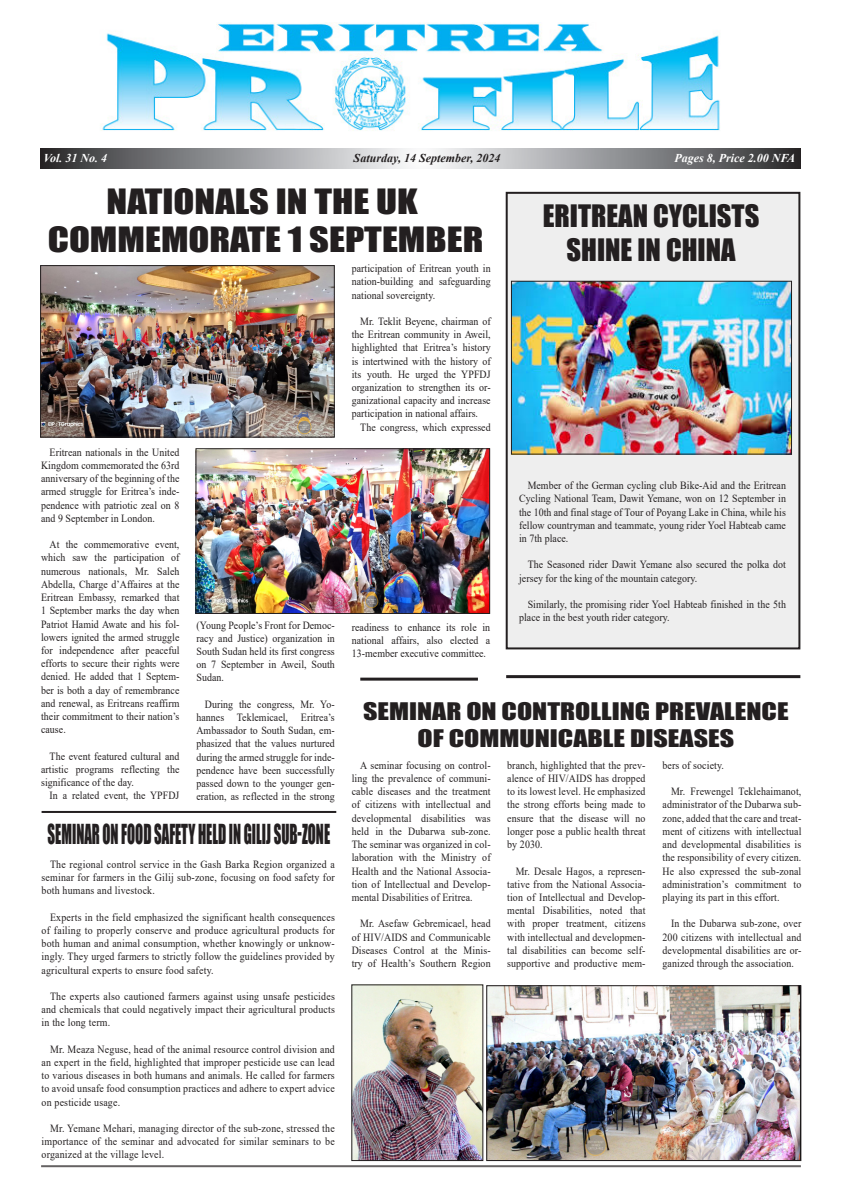
<style>
.page{position:relative;width:842px;height:1191px;background:#fff}
.page>*{position:absolute;margin:0;border:0;box-sizing:border-box;transform-origin:0 0}
.t1{font:32px "Impact";color:#231f20;scale:1.2 1}
.t2{font:28.4px "Impact";color:#231f20}
.t3{font:25.3px "Impact";color:#231f20;scale:.59 1}
.t4{font:22.3px/26.7px "Impact";color:#231f20;text-align:center;scale:1.25 1}
.t5{font:italic 700 12px "Times New Roman";color:#fff}
.t6{font:italic 700 12px "Times New Roman";color:#231f20}
.t7{font:11px/13.2px "Times New Roman";letter-spacing:.005em;color:#231f20;text-align:justify;scale:.9 1}
</style>
<div class="page">
<div style="left:507px;top:193px;width:292px;height:455px;background:#eee"></div>
<div style="left:506px;top:192px;width:294px;height:457px;border:2px solid #231f20"></div>
<svg style="left:41px;top:149px;width:760px;height:19px;background:#949497"></svg>
<hr style="left:41px;top:1165px;width:760px;height:2px;background:#231f20">
<img style="left:101px;top:22px;width:619px;height:109px">
<img style="left:42px;top:267px;width:291px;height:168px">
<div style="left:40px;top:265px;width:295px;height:172px;border:1px solid #231f20"></div>
<img style="left:197px;top:450px;width:291px;height:162px">
<div style="left:195px;top:448px;width:295px;height:166px;border:1px solid #231f20"></div>
<img style="left:488px;top:987px;width:311px;height:172px">
<div style="left:486px;top:985px;width:315px;height:176px;border:1px solid #231f20"></div>
<img style="left:353px;top:986px;width:128px;height:173px">
<div style="left:351px;top:984px;width:132px;height:177px;border:1px solid #231f20"></div>
<hr style="left:360px;top:677px;width:118px;height:3px;background:#231f20">
<hr style="left:506px;top:675px;width:294px;height:3px;background:#231f20">
<img style="left:513px;top:283px;width:277px;height:169px">
<div style="left:511px;top:281px;width:281px;height:173px;border:1px solid #231f20"></div>
<hr style="left:42px;top:811px;width:294px;height:2px;background:#231f20">
<p class="t5" style="left:44px;top:149px;width:65px">Vol. 31 No. 4</p>
<p class="t6" style="left:354px;top:149px;width:148px">Saturday, 14 September, 2024</p>
<p class="t5" style="left:674px;top:149px;width:122px">Pages 8, Price 2.00 NFA</p>
<p class="t1" style="left:107px;top:176px;width:261px">NATIONALS IN THE UK</p>
<p class="t1" style="left:48px;top:215px;width:364px">COMMEMORATE 1 SEPTEMBER</p>
<p class="t2" style="left:543px;top:193px;width:218px">ERITREAN CYCLISTS</p>
<p class="t2" style="left:567px;top:227px;width:170px">SHINE IN CHINA</p>
<p class="t7" style="left:41px;top:445px;width:155px;text-indent:9px">Eritrean nationals in the United Kingdom commemorated the 63rd anniversary of the beginning of the armed struggle for Eritrea’s inde&shy;pendence with patriotic zeal on 8 and 9 September in London.</p>
<p class="t7" style="left:41px;top:537px;width:155px;text-indent:9px">At the commemorative event, which saw the participation of numerous nationals, Mr. Saleh Abdella, Charge d’Affaires at the Eritrean Embassy, remarked that 1 September marks the day when Patriot Hamid Awate and his fol&shy;lowers ignited the armed struggle for independence after peaceful efforts to secure their rights were denied. He added that 1 Septem&shy;ber is both a day of remembrance and renewal, as Eritreans reaffirm their commitment to their nation’s cause.</p>
<p class="t7" style="left:41px;top:749px;width:155px;text-indent:9px">The event featured cultural and artistic programs reflecting the significance of the day.</p>
<p class="t7" style="left:50px;top:788px;width:146px">In a related event, the YPFDJ</p>
<p class="t7" style="left:196px;top:618px;width:155px">(Young People’s Front for Democ&shy;racy and Justice) organization in South Sudan held its first congress on 7 September in Aweil, South Sudan.</p>
<p class="t7" style="left:196px;top:697px;width:155px;text-indent:9px">During the congress, Mr. Yo&shy;hannes Teklemicael, Eritrea’s Ambassador to South Sudan, em&shy;phasized that the values nurtured during the armed struggle for inde&shy;pendence have been successfully passed down to the younger gen&shy;eration, as reflected in the strong</p>
<p class="t3" style="left:48px;top:814px;width:480px">SEMINAR ON FOOD SAFETY HELD IN GILIJ SUB-ZONE</p>
<p class="t7" style="left:42px;top:857px;width:327px;text-indent:9px">The regional control service in the Gash Barka Region organized a seminar for farmers in the Gilij sub-zone, focusing on food safety for both humans and livestock.</p>
<p class="t7" style="left:42px;top:910px;width:327px;text-indent:9px">Experts in the field emphasized the significant health consequences of failing to properly conserve and produce agricultural products for both human and animal consumption, whether knowingly or unknow&shy;ingly. They urged farmers to strictly follow the guidelines provided by agricultural experts to ensure food safety.</p>
<p class="t7" style="left:42px;top:989px;width:327px;text-indent:9px">The experts also cautioned farmers against using unsafe pesticides and chemicals that could negatively impact their agricultural products in the long term.</p>
<p class="t7" style="left:42px;top:1042px;width:327px;text-indent:9px">Mr. Meaza Neguse, head of the animal resource control division and an expert in the field, highlighted that improper pesticide use can lead to various diseases in both humans and animals. He called for farmers to avoid unsafe food consumption practices and adhere to expert advice on pesticide usage.</p>
<p class="t7" style="left:42px;top:1121px;width:327px;text-indent:9px">Mr. Yemane Mehari, managing director of the sub-zone, stressed the importance of the seminar and advocated for similar seminars to be organized at the village level.</p>
<p class="t7" style="left:352px;top:261px;width:156px">participation of Eritrean youth in nation-building and safeguarding national sovereignty.</p>
<p class="t7" style="left:352px;top:314px;width:156px;text-indent:9px">Mr. Teklit Beyene, chairman of the Eritrean community in Aweil, highlighted that Eritrea’s history is intertwined with the history of its youth. He urged the YPFDJ organization to strengthen its or&shy;ganizational capacity and increase participation in national affairs.</p>
<p class="t7" style="left:360px;top:420px;width:146px">The congress, which expressed</p>
<p class="t7" style="left:352px;top:620px;width:155px">readiness to enhance its role in national affairs, also elected a 13-member executive committee.</p>
<p class="t7" style="left:519px;top:478px;width:298px;text-indent:9px">Member of the German cycling club Bike-Aid and the Eritrean Cycling National Team, Dawit Yemane, won on 12 September in the 10th and final stage of Tour of Poyang Lake in China, while his fellow countryman and teammate, young rider Yoel Habteab came in 7th place.</p>
<p class="t7" style="left:519px;top:558px;width:298px;text-indent:9px">The Seasoned rider Dawit Yemane also secured the polka dot jersey for the king of the mountain category.</p>
<p class="t7" style="left:519px;top:597px;width:298px;text-indent:9px">Similarly, the promising rider Yoel Habteab finished in the 5th place in the best youth rider category.</p>
<p class="t4" style="left:363px;top:697px;width:342px">SEMINAR ON CONTROLLING PREVALENCE<br>OF COMMUNICABLE DISEASES</p>
<p class="t7" style="left:352px;top:758px;width:156px;text-indent:9px">A seminar focusing on control&shy;ling the prevalence of communi&shy;cable diseases and the treatment of citizens with intellectual and developmental disabilities was held in the Dubarwa sub-zone.<br>The seminar was organized in col&shy;laboration with the Ministry of Health and the National Associa&shy;tion of Intellectual and Develop&shy;mental Disabilities of Eritrea.</p>
<p class="t7" style="left:352px;top:916px;width:156px;text-indent:9px">Mr. Asefaw Gebremicael, head of HIV/AIDS and Communicable Diseases Control at the Minis&shy;try of Health’s Southern Region</p>
<p class="t7" style="left:507px;top:758px;width:155px">branch, highlighted that the prev&shy;alence of HIV/AIDS has dropped to its lowest level. He emphasized the strong efforts being made to ensure that the disease will no longer pose a public health threat by 2030.</p>
<p class="t7" style="left:507px;top:864px;width:155px;text-indent:9px">Mr. Desale Hagos, a represen&shy;tative from the National Associa&shy;tion of Intellectual and Develop&shy;mental Disabilities, noted that with proper treatment, citizens with intellectual and developmen&shy;tal disabilities can become self&shy;supportive and productive mem-</p>
<p class="t7" style="left:662px;top:758px;width:70px">bers of society.</p>
<p class="t7" style="left:662px;top:784px;width:156px;text-indent:9px">Mr. Frewengel Teklehaimanot, administrator of the Dubarwa sub&shy;zone, added that the care and treat&shy;ment of citizens with intellectual and developmental disabilities is the responsibility of every citizen.<br>He also expressed the sub-zonal administration’s commitment to playing its part in this effort.</p>
<p class="t7" style="left:662px;top:916px;width:156px;text-indent:9px">In the Dubarwa sub-zone, over 200 citizens with intellectual and developmental disabilities are or&shy;ganized through the association.</p>
</div>
